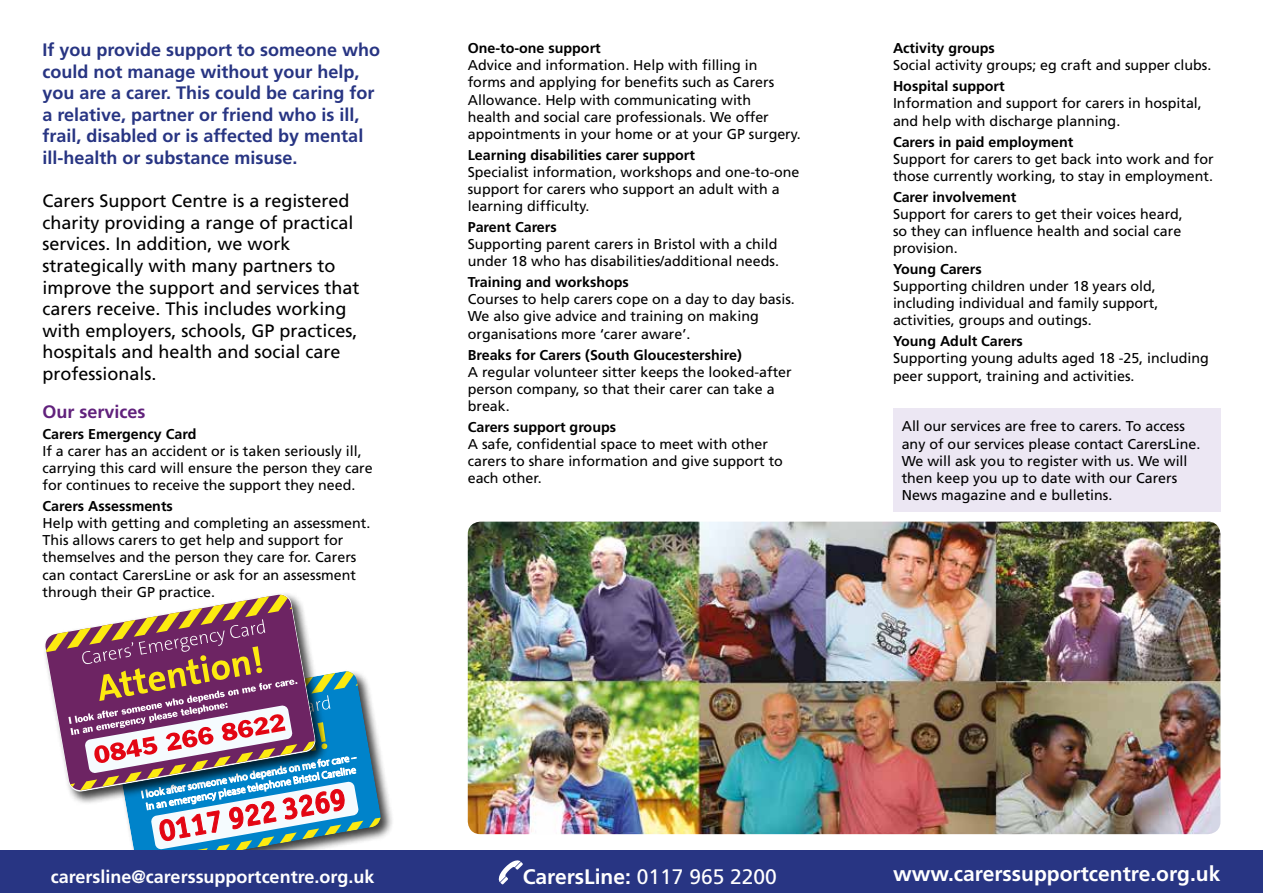
<style>
.page{position:relative;width:1263px;height:893px;background:#fff}
.page>*{position:absolute;margin:0;border:0;box-sizing:border-box;transform-origin:0 0}
.t1{font:700 21px "Frutiger";color:#fff}
.t2{font:18px/21.6px "Frutiger";color:#000}
.t3{font:700 18px/21.6px "Frutiger";color:#283583}
.t4{font:700 18px "Frutiger";color:#fff}
.t5{font:700 18px "Frutiger";color:#61217c}
.t6{font:14.25px/17.1px "Frutiger";color:#000}
.t7{font:700 14.25px "Frutiger";color:#000}
.s1{font-weight:400}
</style>
<div class="page">
<div style="left:110px;top:669px;width:285px;height:211px;background:#000;opacity:.75"></div>
<svg style="left:363px;top:670px;width:19px;height:180px"></svg>
<svg style="left:369px;top:818px;width:11px;height:10px"></svg>
<svg style="left:46px;top:595px;width:317px;height:255px"></svg>
<div style="left:0;top:850px;width:1263px;height:43px;background:#283583"></div>
<img style="left:468px;top:522px;width:752px;height:312px">
<svg style="left:498px;top:860px;width:25px;height:24px"></svg>
<div style="left:893px;top:409px;width:327px;height:103px;background:#ece7f3"></div>
<p class="t3" style="left:43px;top:39px;width:339px">If you provide support to someone who could not manage without your help, you are a carer. This could be caring for a relative, partner or friend who is ill, frail, disabled or is affected by mental ill-health or substance misuse.</p>
<p class="t2" style="left:43px;top:190px;width:319px">Carers Support Centre is a registered charity providing a range of practical services. In addition, we work strategically with many partners to improve the support and services that carers receive. This includes working with employers, schools, GP practices, hospitals and health and social care professionals.</p>
<p class="t5" style="left:43px;top:401px;width:105px">Our services</p>
<p class="t7" style="left:43px;top:425px;width:155px">Carers Emergency Card</p>
<p class="t6" style="left:43px;top:442px;width:332px">If a carer has an accident or is taken seriously ill, carrying this card will ensure the person they care for continues to receive the support they need.</p>
<p class="t7" style="left:43px;top:498px;width:132px">Carers Assessments</p>
<p class="t6" style="left:43px;top:515px;width:329px">Help with getting and completing an assessment.<br>This allows carers to get help and support for themselves and the person they care for. Carers can contact CarersLine or ask for an assessment through their GP practice.</p>
<p class="t7" style="left:468px;top:40px;width:134px">One-to-one support</p>
<p class="t6" style="left:468px;top:57px;width:335px">Advice and information. Help with filling in<br>forms and applying for benefits such as Carers Allowance. Help with communicating with<br>health and social care professionals. We offer appointments in your home or at your GP surgery.</p>
<p class="t7" style="left:468px;top:146px;width:229px">Learning disabilities carer support</p>
<p class="t6" style="left:468px;top:163px;width:333px">Specialist information, workshops and one-to-one support for carers who support an adult with a learning difficulty.</p>
<p class="t7" style="left:468px;top:219px;width:90px">Parent Carers</p>
<p class="t6" style="left:468px;top:236px;width:313px">Supporting parent carers in Bristol with a child under 18 who has disabilities/additional needs.</p>
<p class="t7" style="left:468px;top:274px;width:162px">Training and workshops</p>
<p class="t6" style="left:468px;top:291px;width:329px">Courses to help carers cope on a day to day basis.<br>We also give advice and training on making organisations more ‘carer aware’.</p>
<p class="t7" style="left:468px;top:346px;width:275px">Breaks for Carers (South Gloucestershire)</p>
<p class="t6" style="left:468px;top:363px;width:325px">A regular volunteer sitter keeps the looked-after person company, so that their carer can take a break.</p>
<p class="t7" style="left:468px;top:419px;width:150px">Carers support groups</p>
<p class="t6" style="left:468px;top:436px;width:317px">A safe, confidential space to meet with other carers to share information and give support to each other.</p>
<p class="t7" style="left:893px;top:40px;width:103px">Activity groups</p>
<p class="t6" style="left:893px;top:57px;width:320px">Social activity groups; eg craft and supper clubs.</p>
<p class="t7" style="left:893px;top:78px;width:113px">Hospital support</p>
<p class="t6" style="left:893px;top:95px;width:310px">Information and support for carers in hospital, and help with discharge planning.</p>
<p class="t7" style="left:893px;top:133px;width:182px">Carers in paid employment</p>
<p class="t6" style="left:893px;top:150px;width:322px">Support for carers to get back into work and for those currently working, to stay in employment.</p>
<p class="t7" style="left:893px;top:188px;width:125px">Carer involvement</p>
<p class="t6" style="left:893px;top:205px;width:291px;text-align:justify">Support for carers to get their voices heard, so they can influence health and social care provision.</p>
<p class="t7" style="left:893px;top:261px;width:90px">Young Carers</p>
<p class="t6" style="left:893px;top:278px;width:267px">Supporting children under 18 years old, including individual and family support, activities, groups and outings.</p>
<p class="t7" style="left:893px;top:333px;width:131px">Young Adult Carers</p>
<p class="t6" style="left:893px;top:350px;width:317px">Supporting young adults aged 18 -25, including peer support, training and activities.</p>
<p class="t6" style="left:902px;top:418px;width:300px">All our services are free to carers. To access any of our services please contact CarersLine.<br>We will ask you to register with us. We will then keep you up to date with our Carers News magazine and e bulletins.</p>
<p class="t4" style="left:51px;top:867px;width:325px">carersline@carerssupportcentre.org.uk</p>
<h1 class="t1" style="left:523px;top:865px;width:256px">CarersLine: <span class="s1">0117 965 2200</span></h1>
<h1 class="t1" style="left:893px;top:862px;width:329px">www.carerssupportcentre.org.uk</h1>
</div>
